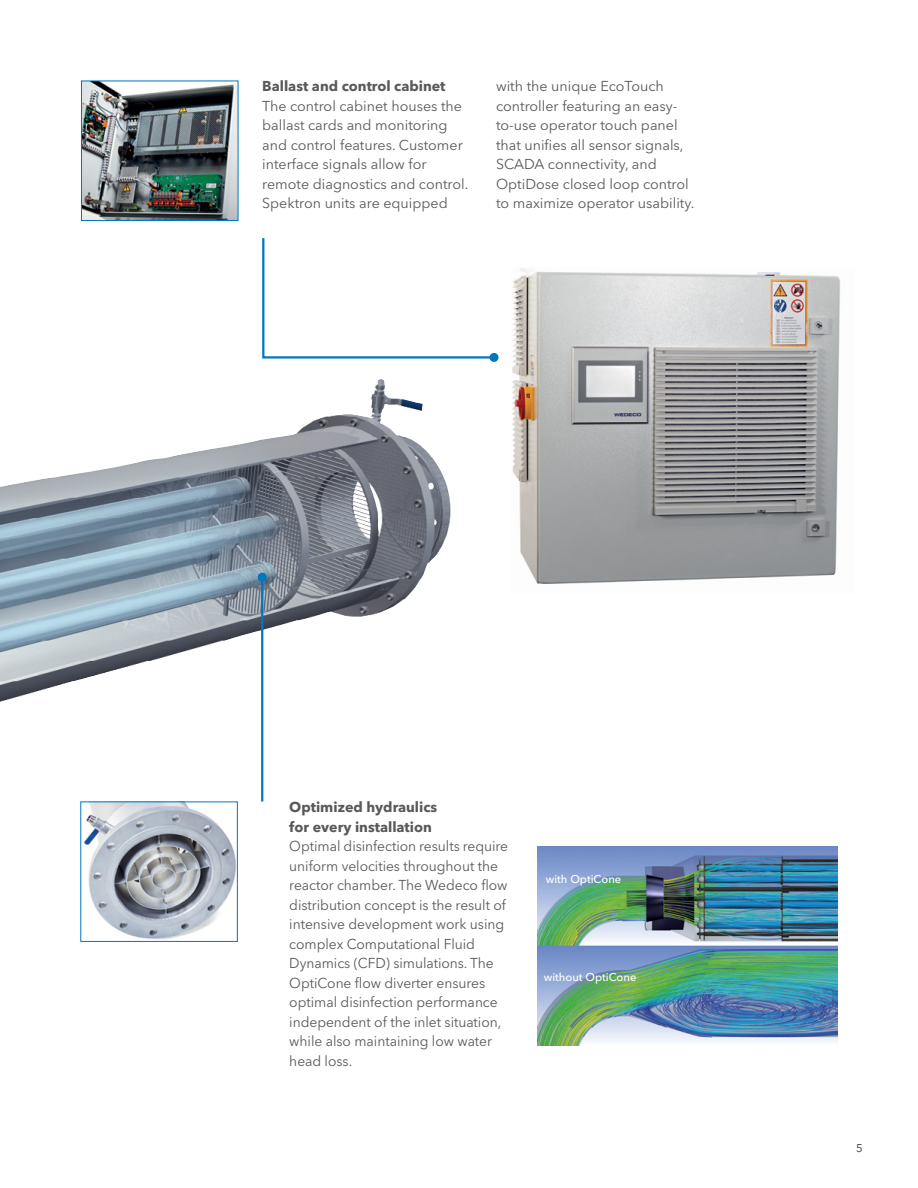
<style>
.page{position:relative;width:918px;height:1188px;background:#fff}
.page>*{position:absolute;margin:0;border:0;box-sizing:border-box;transform-origin:0 0}
.t1{font:14.25px/19.5px "Avenir Next LT Pro";letter-spacing:-.005em;color:#58595b}
.t2{font:700 14.25px/19.5px "Avenir Next LT Pro";color:#58595b}
.t3{font:500 11.25px "Avenir Next LT Pro";color:#fff}
.t4{font:500 11.25px "Avenir Next LT Pro";color:#58595b}
</style>
<div class="page">
<img style="left:0;top:379px;width:451px;height:323px">
<img style="left:512px;top:268px;width:328px;height:316px">
<img style="left:81px;top:80px;width:158px;height:141px">
<img style="left:84px;top:803px;width:152px;height:137px">
<div style="left:80px;top:801px;width:158px;height:141px;border:1px solid #0077be"></div>
<svg style="left:262px;top:238px;width:233px;height:121px"></svg>
<div style="left:490px;top:353px;width:9px;height:9px;background:#0077be;border-radius:50%"></div>
<hr style="left:261px;top:577px;width:2px;height:224px;background:#0077be">
<div style="left:258px;top:573px;width:9px;height:9px;background:#0077be;border-radius:50%"></div>
<img style="left:537px;top:846px;width:301px;height:200px">
<p class="t2" style="left:262px;top:77px;width:185px">Ballast and control cabinet</p>
<p class="t1" style="left:262px;top:96px;width:208px">The control cabinet houses the ballast cards and monitoring and control features. Customer interface signals allow for remote diagnostics and control.<br>Spektron units are equipped</p>
<p class="t1" style="left:496px;top:77px;width:200px">with the unique EcoTouch controller featuring an easy&shy;to-use operator touch panel that unifies all sensor signals,<br>SCADA connectivity, and<br>OptiDose closed loop control to maximize operator usability.</p>
<p class="t2" style="left:289px;top:797px;width:149px">Optimized hydraulics for every installation</p>
<p class="t1" style="left:289px;top:837px;width:220px">Optimal disinfection results require uniform velocities throughout the reactor chamber. The Wedeco flow distribution concept is the result of intensive development work using complex Computational Fluid<br>Dynamics (CFD) simulations. The<br>OptiCone flow diverter ensures optimal disinfection performance independent of the inlet situation, while also maintaining low water head loss.</p>
<p class="t3" style="left:546px;top:872px;width:77px">with OptiCone</p>
<p class="t3" style="left:544px;top:970px;width:94px">without OptiCone</p>
<p class="t4" style="left:856px;top:1141px;width:8px">5</p>
</div>
